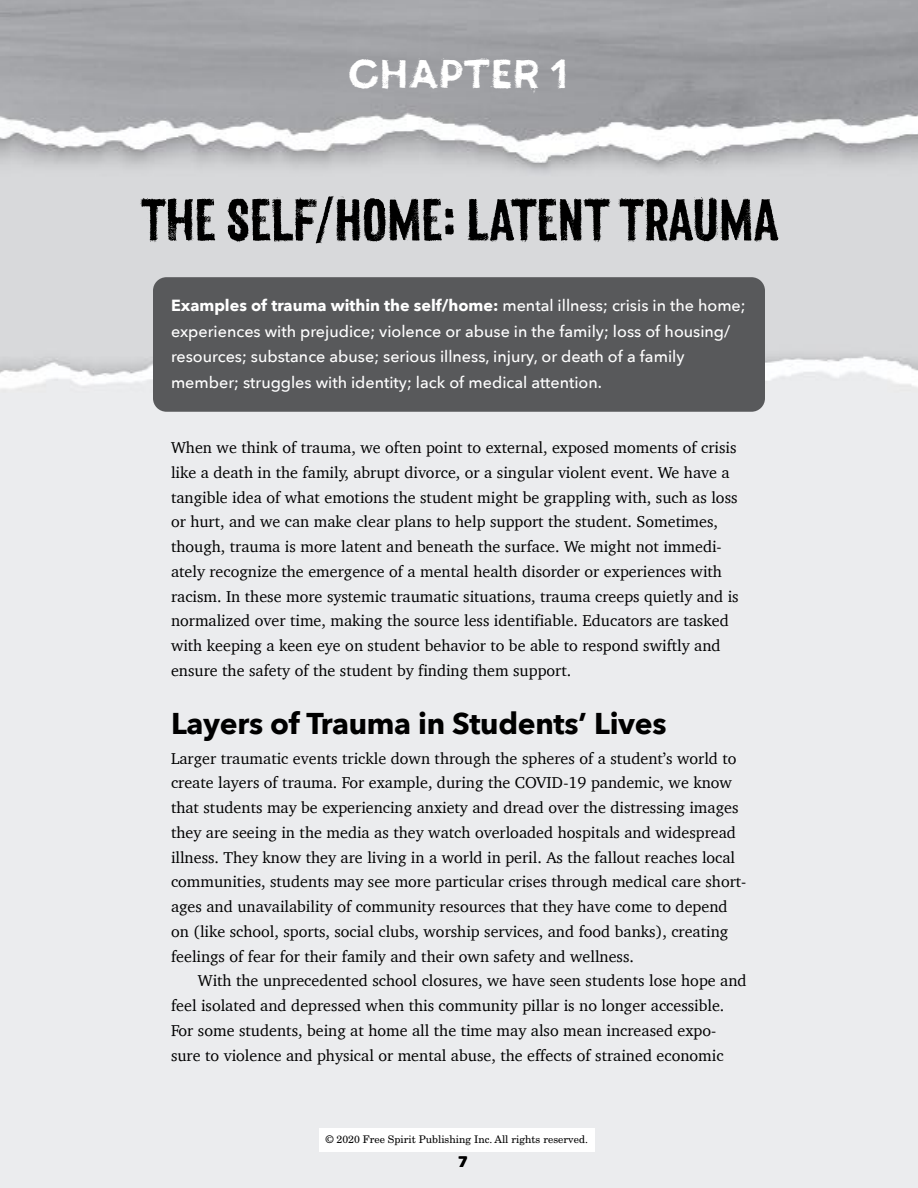
<style>
.page{position:relative;width:918px;height:1188px;background:#fff}
.page>*{position:absolute;margin:0;border:0;box-sizing:border-box;transform-origin:0 0}
.t1{font:57px "Canvas 3 D Sans Kerned";color:#000}
.t2{font:36px "Canvas Basic Sans";color:#fff}
.t3{font:700 30px "Avenir Next";letter-spacing:-.01em;color:#000}
.t4{font:16.2px/24.8px "Charter";color:#000}
.t5{font:500 16.2px/25.5px "Avenir Next";color:#fff}
.t6{font:700 15px "Avenir Next";color:#000}
.t7{font:10.5px "New Century Schlbk";color:#000}
.s1{font-weight:700}
</style>
<div class="page">
<div style="left:153px;top:277px;width:612px;height:135px;background:#58595b;border-radius:14px"></div>
<h2 class="t2" style="left:348px;top:48px;width:222px">CHAPTER 1</h2>
<h1 class="t1" style="left:140px;top:185px;width:639px">THE SELF/HOME: LATENT TRAUMA</h1>
<p class="t5" style="left:171px;top:292px;width:576px"><span class="s1">Examples of trauma within the self/home:</span> mental illness; crisis in the home; experiences with prejudice; violence or abuse in the family; loss of housing/ resources; substance abuse; serious illness, injury, or death of a family member; struggles with identity; lack of medical attention.</p>
<p class="t4" style="left:171px;top:435px;width:569px">When we think of trauma, we often point to external, exposed moments of crisis like a death in the family, abrupt divorce, or a singular violent event. We have a tangible idea of what emotions the student might be grappling with, such as loss or hurt, and we can make clear plans to help support the student. Sometimes, though, trauma is more latent and beneath the surface. We might not immedi&shy;ately recognize the emergence of a mental health disorder or experiences with racism. In these more systemic traumatic situations, trauma creeps quietly and is normalized over time, making the source less identifiable. Educators are tasked with keeping a keen eye on student behavior to be able to respond swiftly and ensure the safety of the student by finding them support.</p>
<h3 class="t3" style="left:171px;top:698px;width:497px">Layers of Trauma in Students’ Lives</h3>
<p class="t4" style="left:171px;top:745px;width:577px">Larger traumatic events trickle down through the spheres of a student’s world to create layers of trauma. For example, during the COVID-19 pandemic, we know that students may be experiencing anxiety and dread over the distressing images they are seeing in the media as they watch overloaded hospitals and widespread illness. They know they are living in a world in peril. As the fallout reaches local communities, students may see more particular crises through medical care short&shy;ages and unavailability of community resources that they have come to depend on (like school, sports, social clubs, worship services, and food banks), creating feelings of fear for their family and their own safety and wellness.</p>
<p class="t4" style="left:171px;top:968px;width:577px;text-indent:27px">With the unprecedented school closures, we have seen students lose hope and feel isolated and depressed when this community pillar is no longer accessible.<br>For some students, being at home all the time may also mean increased expo&shy;sure to violence and physical or mental abuse, the effects of strained economic</p>
<p class="t7" style="left:326px;top:1133px;width:264px">© 2020 Free Spirit Publishing Inc. All rights reserved.</p>
<p class="t6" style="left:454px;top:1149px;width:11px">7</p>
<p class="t6" style="left:459px;top:1149px;width:11px">7</p>
</div>
